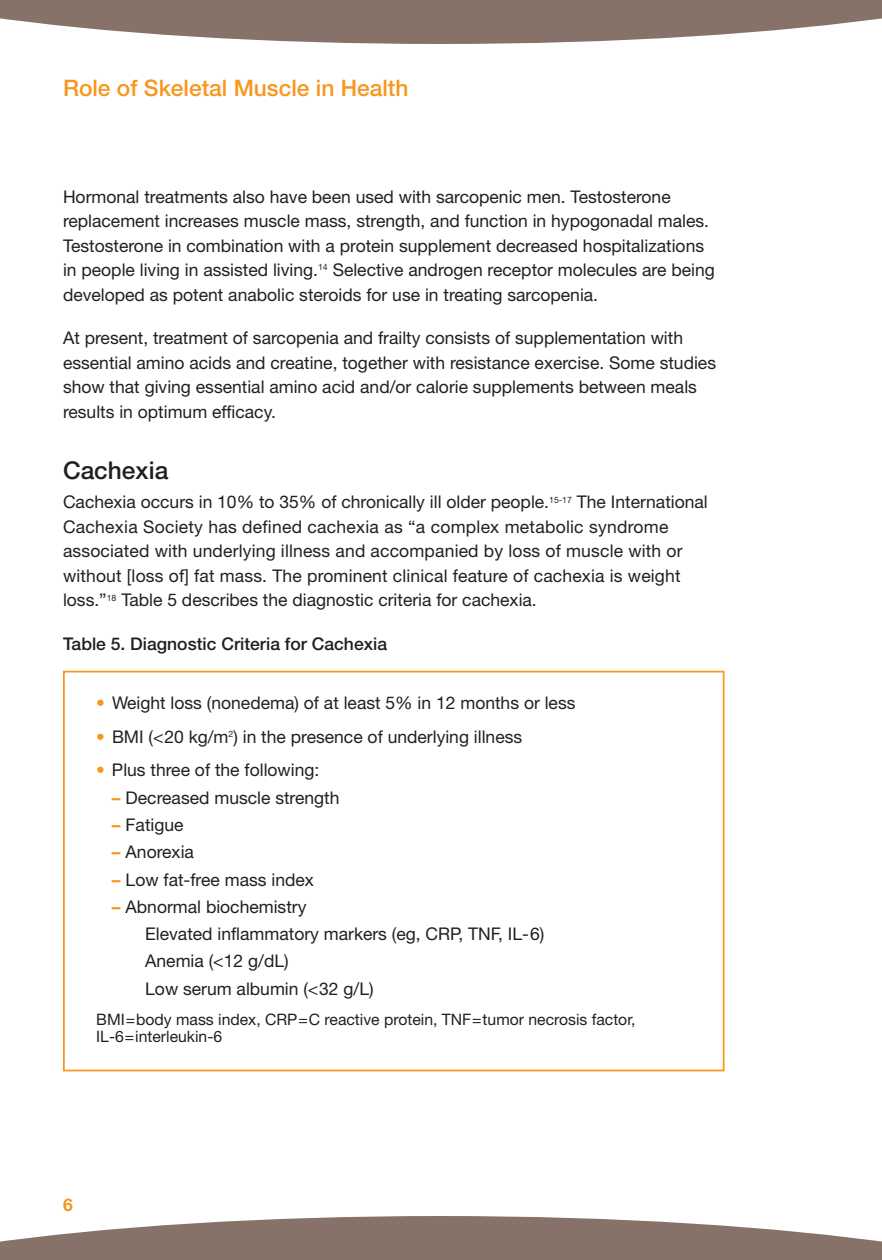
<style>
.page{position:relative;width:882px;height:1260px;background:#fff}
.page>*{position:absolute;margin:0;border:0;box-sizing:border-box;transform-origin:0 0}
.Subhead{font:500 24.5px "Helvetica Neue";color:#231f20}
.Head_Colored{font:500 22.75px "Helvetica Neue";color:#f7971d}
.Body{font:17.5px/24.5px "Helvetica Neue";color:#231f20}
.Table_and_Figure_Hea{font:500 17.5px "Helvetica Neue";color:#231f20}
.t1{font:700 17.5px "Helvetica Neue";color:#f7971d}
.t2{font:15.75px/17.5px "Helvetica Neue";color:#231f20}
.s1{color:#f7971d}
.s2{font-weight:700;color:#f7971d}
</style>
<div class="page">
<svg style="left:0;top:1216px;width:882px;height:44px"></svg>
<svg style="left:0;top:0;width:882px;height:44px"></svg>
<div style="left:63px;top:671px;width:661px;height:400px;border:2px solid #f7971d"></div>
<p class="Head_Colored" style="left:63px;top:75px;width:347px">Role of Skeletal Muscle in Health</p>
<p class="Body" style="left:63px;top:184px;width:653px">Hormonal treatments also have been used with sarcopenic men. Testosterone replacement increases muscle mass, strength, and function in hypogonadal males.<br>Testosterone in combination with a protein supplement decreased hospitalizations in people living in assisted living.<sup>14</sup> Selective androgen receptor molecules are being developed as potent anabolic steroids for use in treating sarcopenia.</p>
<p class="Body" style="left:63px;top:325px;width:655px">At present, treatment of sarcopenia and frailty consists of supplementation with essential amino acids and creatine, together with resistance exercise. Some studies show that giving essential amino acid and/or calorie supplements between meals results in optimum efficacy.</p>
<p class="Subhead" style="left:63px;top:455px;width:107px">Cachexia</p>
<p class="Body" style="left:63px;top:490px;width:646px">Cachexia occurs in 10% to 35% of chronically ill older people.<sup>15-17</sup> The International Cachexia Society has defined cachexia as “a complex metabolic syndrome associated with underlying illness and accompanied by loss of muscle with or without [loss of] fat mass. The prominent clinical feature of cachexia is weight loss.”<sup>18</sup> Table 5 describes the diagnostic criteria for cachexia.</p>
<p class="Table_and_Figure_Hea" style="left:63px;top:633px;width:326px">Table 5. Diagnostic Criteria for Cachexia</p>
<p class="Body" style="left:96px;top:690px;width:481px"><span class="s1">•</span> Weight loss (nonedema) of at least 5% in 12 months or less</p>
<p class="Body" style="left:96px;top:724px;width:427px"><span class="s1">•</span> BMI (&lt;20 kg/m<sup>2</sup>) in the presence of underlying illness</p>
<p class="Body" style="left:96px;top:758px;width:225px"><span class="s1">•</span> Plus three of the following:</p>
<p class="Body" style="left:112px;top:785px;width:229px"><span class="s2">–</span> Decreased muscle strength</p>
<p class="Body" style="left:112px;top:812px;width:73px"><span class="s2">–</span> Fatigue</p>
<p class="Body" style="left:112px;top:840px;width:83px"><span class="s2">–</span> Anorexia</p>
<p class="Body" style="left:112px;top:867px;width:203px"><span class="s2">–</span> Low fat-free mass index</p>
<p class="Body" style="left:145px;top:893px;width:401px;line-height:27.3px;text-indent:-33px"><span class="s2">–</span> Abnormal biochemistry<br>Elevated inflammatory markers (eg, CRP, TNF, IL-6)<br>Anemia (&lt;12 g/dL)<br>Low serum albumin (&lt;32 g/L)</p>
<p class="t2" style="left:96px;top:1010px;width:541px">BMI=body mass index, CRP=C reactive protein, TNF=tumor necrosis factor,<br>IL-6=interleukin-6</p>
<p class="t1" style="left:63px;top:1194px;width:11px">6</p>
</div>
